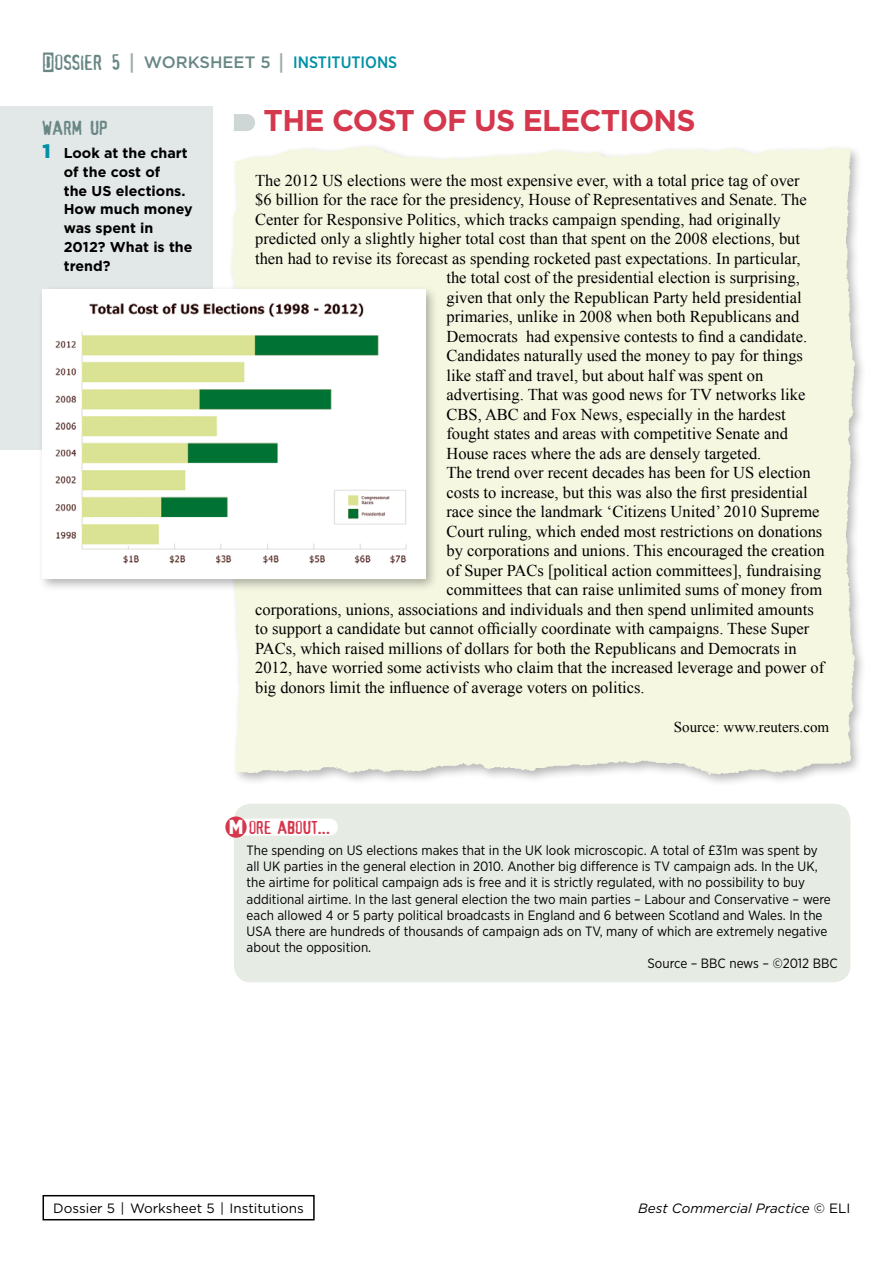
<style>
.page{position:relative;width:893px;height:1263px;background:#fff}
.page>*{position:absolute;margin:0;border:0;box-sizing:border-box;transform-origin:0 0}
.t1{font:700 30px "Gotham HTF";letter-spacing:-.025em;color:#d5374d}
.t2{font:19.5px "Alias";color:#688785}
.t3{font:18px "Alias";color:#d5374d}
.t4{font:16.5px "Times New Roman";color:#000}
.t5{font:500 16.5px "Gotham Narrow";color:#0090a5}
.t6{font:15px "Times New Roman";color:#000}
.t7{font:700 14.25px/18.8px "Gotham HTF";color:#000}
.t8{font:13.5px "Gotham Narrow";color:#000}
.t9{font:13.5px "Gotham HTF";color:#000}
.t10{font:italic 13.5px "Gotham HTF";color:#000}
.s1{font-family:"Alias";font-weight:400;font-size:21px;color:#688785}
.s2{font-family:"Confidential";font-weight:400;font-size:21px;color:#688785}
.s3{font-family:"Gotham HTF";font-size:21px;color:#a0afae}
.s4{font-family:"Gotham HTF";color:#688785}
.s5{font-weight:900;font-size:19.5px;color:#0090a5}
.s6{font-family:"Gotham HTF";font-weight:900;font-size:20.25px;color:#fff}
.s7{font-style:normal}
</style>
<div class="page">
<div style="left:43px;top:1195px;width:272px;height:25px;border:2px solid #000"></div>
<svg style="left:234px;top:114px;width:21px;height:17px"></svg>
<div style="left:0;top:106px;width:213px;height:344px;background:#e2e7e7"></div>
<div style="left:38px;top:284px;width:400px;height:308px;background:#000;opacity:.3"></div>
<img style="left:43px;top:289px;width:382px;height:289px">
<div style="left:234px;top:804px;width:616px;height:178px;background:#e6ebe4;border-radius:17px"></div>
<svg style="left:243px;top:819px;width:95px;height:17px;background:#fdfefd"></svg>
<div style="left:225px;top:816px;width:22px;height:22px;background:#d5374d;border-radius:50%"></div>
<p class="t5" style="left:43px;top:52px;width:356px"><span class="s1">Dossier</span> <span class="s2">5</span> <span class="s3">|</span> <span class="s4">WORKSHEET 5</span> <span class="s3">|</span> INSTITUTIONS</p>
<h1 class="t1" style="left:264px;top:103px;width:434px">THE COST OF US ELECTIONS</h1>
<p class="t2" style="left:43px;top:117px;width:67px">warm up</p>
<p class="t7" style="left:64px;top:143px;width:130px;text-indent:-21px"><span class="s5">1</span> Look at the chart of the cost of<br>the US elections.<br>How much money was spent in<br>2012? What is the trend?</p>
<p class="t4" style="left:255px;top:169px;width:546px">The 2012 US elections were the most expensive ever, with a total price tag of over</p>
<p class="t4" style="left:255px;top:189px;width:553px">$6 billion for the race for the presidency, House of Representatives and Senate. The</p>
<p class="t4" style="left:255px;top:208px;width:527px">Center for Responsive Politics, which tracks campaign spending, had originally</p>
<p class="t4" style="left:255px;top:228px;width:546px">predicted only a slightly higher total cost than that spent on the 2008 elections, but</p>
<p class="t4" style="left:255px;top:247px;width:547px">then had to revise its forecast as spending rocketed past expectations. In particular,</p>
<p class="t4" style="left:446px;top:267px;width:355px">the total cost of the presidential election is surprising,</p>
<p class="t4" style="left:446px;top:286px;width:357px">given that only the Republican Party held presidential</p>
<p class="t4" style="left:446px;top:306px;width:354px">primaries, unlike in 2008 when both Republicans and</p>
<p class="t4" style="left:446px;top:325px;width:362px">Democrats had expensive contests to find a candidate.</p>
<p class="t4" style="left:446px;top:345px;width:358px">Candidates naturally used the money to pay for things</p>
<p class="t4" style="left:446px;top:364px;width:318px">like staff and travel, but about half was spent on</p>
<p class="t4" style="left:446px;top:384px;width:360px">advertising. That was good news for TV networks like</p>
<p class="t4" style="left:446px;top:403px;width:341px">CBS, ABC and Fox News, especially in the hardest</p>
<p class="t4" style="left:446px;top:423px;width:343px">fought states and areas with competitive Senate and</p>
<p class="t4" style="left:446px;top:442px;width:316px">House races where the ads are densely targeted.</p>
<p class="t4" style="left:446px;top:462px;width:366px">The trend over recent decades has been for US election</p>
<p class="t4" style="left:446px;top:481px;width:363px">costs to increase, but this was also the first presidential</p>
<p class="t4" style="left:446px;top:501px;width:375px">race since the landmark ‘Citizens United’ 2010 Supreme</p>
<p class="t4" style="left:446px;top:520px;width:377px">Court ruling, which ended most restrictions on donations</p>
<p class="t4" style="left:446px;top:540px;width:380px">by corporations and unions. This encouraged the creation</p>
<p class="t4" style="left:446px;top:559px;width:376px">of Super PACs [political action committees], fundraising</p>
<p class="t4" style="left:446px;top:579px;width:377px">committees that can raise unlimited sums of money from</p>
<p class="t4" style="left:255px;top:598px;width:560px">corporations, unions, associations and individuals and then spend unlimited amounts</p>
<p class="t4" style="left:255px;top:618px;width:556px">to support a candidate but cannot officially coordinate with campaigns. These Super</p>
<p class="t4" style="left:255px;top:637px;width:543px">PACs, which raised millions of dollars for both the Republicans and Democrats in</p>
<p class="t4" style="left:255px;top:657px;width:571px">2012, have worried some activists who claim that the increased leverage and power of</p>
<p class="t4" style="left:255px;top:676px;width:391px">big donors limit the influence of average voters on politics.</p>
<p class="t6" style="left:674px;top:717px;width:157px">Source: www.reuters.com</p>
<p class="t3" style="left:229px;top:817px;width:103px"><span class="s6">M</span> ore about...</p>
<p class="t8" style="left:247px;top:842px;width:573px">The spending on US elections makes that in the UK look microscopic. A total of £31m was spent by</p>
<p class="t8" style="left:247px;top:858px;width:573px">all UK parties in the general election in 2010. Another big difference is TV campaign ads. In the UK,</p>
<p class="t8" style="left:247px;top:874px;width:560px">the airtime for political campaign ads is free and it is strictly regulated, with no possibility to buy</p>
<p class="t8" style="left:247px;top:890px;width:586px">additional airtime. In the last general election the two main parties – Labour and Conservative – were</p>
<p class="t8" style="left:247px;top:906px;width:577px">each allowed 4 or 5 party political broadcasts in England and 6 between Scotland and Wales. In the</p>
<p class="t8" style="left:247px;top:923px;width:582px">USA there are hundreds of thousands of campaign ads on TV, many of which are extremely negative</p>
<p class="t8" style="left:247px;top:939px;width:126px">about the opposition.</p>
<p class="t8" style="left:647px;top:955px;width:192px">Source – BBC news – ©2012 BBC</p>
<p class="t9" style="left:53px;top:1201px;width:252px">Dossier 5 | Worksheet 5 | Institutions</p>
<p class="t10" style="left:638px;top:1201px;width:214px">Best Commercial Practice <span class="s7">© ELI</span></p>
</div>
